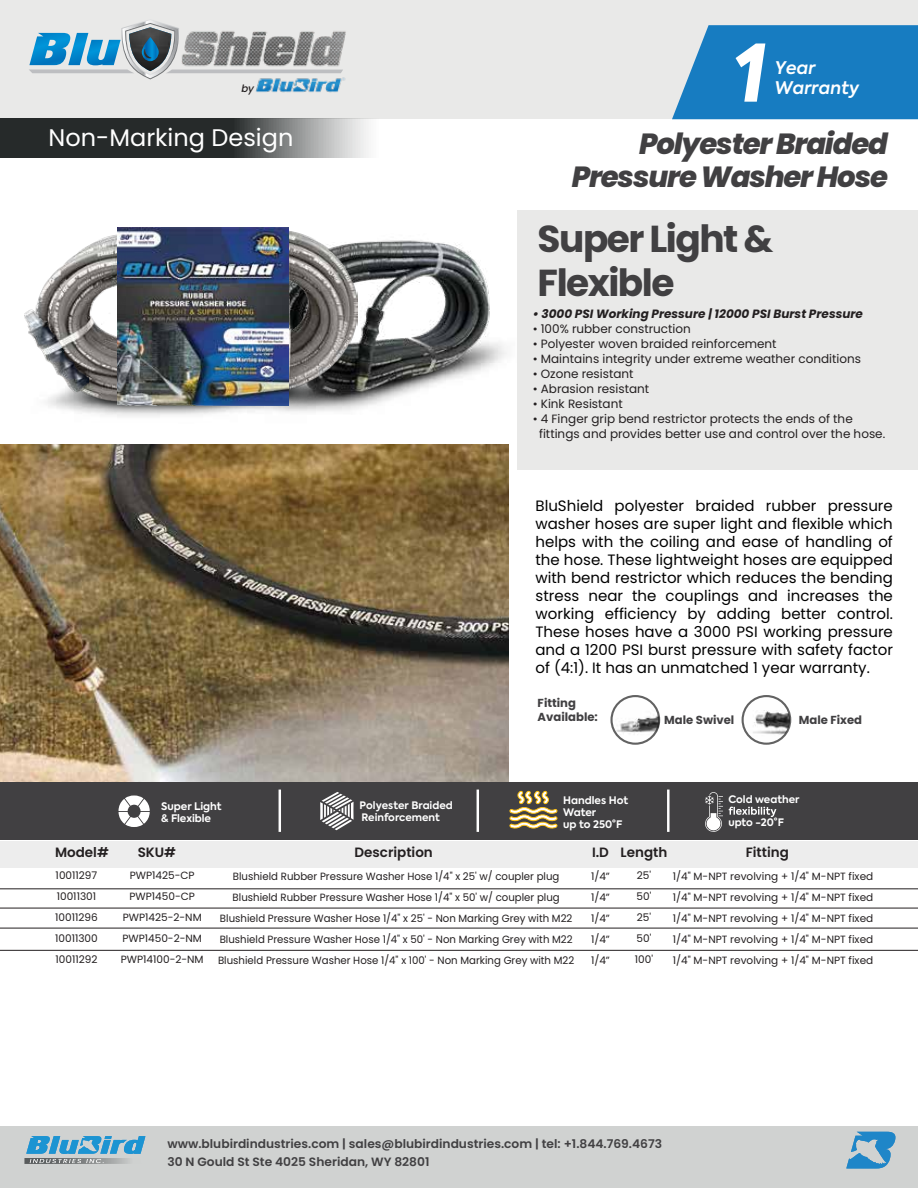
<style>
.page{position:relative;width:918px;height:1188px;background:#fff}
.page>*{position:absolute;margin:0;border:0;box-sizing:border-box;transform-origin:0 0}
.t1{font:italic 800 78.75px "Axiforma";color:#fff}
.t2{font:700 37.5px/43.5px "Poppins";letter-spacing:-.04em;color:#414042}
.t3{font:italic 800 29.1px/33px "Poppins";letter-spacing:-.04em;color:#414042;text-align:right}
.t4{font:24px "Poppins";color:#fff}
.t5{font:italic 600 17.4px "Axiforma";color:#fff}
.t6{font:15px/18px "Poppins";color:#000;text-align:justify}
.t7{font:600 13.5px "Poppins";color:#231f20}
.t8{font:12px/15px "Poppins";color:#231f20}
.t9{font:600 12px/18px "Poppins";color:#414042}
.t10{font:italic 700 12px "Poppins";color:#231f20}
.t11{font:700 11.55px/14px "Poppins";color:#414042}
.t12{font:10.5px/21px "Poppins";color:#231f20;text-align:center}
.t13{font:700 10.35px/11.6px "Axiforma";color:#fff}
.t14{font:italic 500 10.2px "Poppins";color:#231f20}
</style>
<div class="page">
<img style="left:213px;top:210px;width:305px;height:231px">
<img style="left:0;top:445px;width:508px;height:337px">
<div style="left:0;top:0;width:918px;height:119px;background:#e9e9e8"></div>
<div style="left:518px;top:210px;width:400px;height:260px;background:#e9e9e8"></div>
<svg style="left:672px;top:25px;width:246px;height:94px;background:#2784c3"></svg>
<svg style="left:0;top:119px;width:369px;height:39px;background:#4e5151"></svg>
<div style="left:0;top:782px;width:918px;height:58px;background:#414042"></div>
<hr style="left:0;top:889px;width:918px;height:1px;background:#231f20">
<hr style="left:0;top:908px;width:918px;height:1px;background:#231f20">
<hr style="left:0;top:928px;width:918px;height:1px;background:#231f20">
<hr style="left:0;top:950px;width:918px;height:1px;background:#231f20">
<div style="left:0;top:841px;width:918px;height:26px;background:#ededed"></div>
<svg style="left:119px;top:796px;width:31px;height:31px"></svg>
<svg style="left:320px;top:792px;width:34px;height:38px"></svg>
<svg style="left:509px;top:791px;width:49px;height:38px"></svg>
<svg style="left:705px;top:792px;width:18px;height:40px"></svg>
<svg style="left:729px;top:807px;width:47px;height:10px"></svg>
<hr style="left:279px;top:790px;width:2px;height:42px;background:#fff">
<hr style="left:477px;top:790px;width:2px;height:42px;background:#fff">
<hr style="left:667px;top:790px;width:3px;height:42px;background:#fff">
<div style="left:0;top:1126px;width:918px;height:62px;background:#d0d2d1"></div>
<svg style="left:24px;top:1136px;width:122px;height:28px"></svg>
<svg style="left:846px;top:1132px;width:50px;height:37px"></svg>
<svg style="left:29px;top:21px;width:126px;height:58px"></svg>
<img style="left:155px;top:21px;width:191px;height:56px">
<img style="left:251px;top:73px;width:95px;height:20px">
<img style="left:613px;top:696px;width:47px;height:47px">
<img style="left:742px;top:696px;width:48px;height:48px;border-radius:24px">
<div style="left:610px;top:695px;width:50px;height:50px;border:2px solid #262626;border-radius:50%"></div>
<div style="left:742px;top:695px;width:49px;height:50px;border:2px solid #262626;border-radius:50%"></div>
<img style="left:47px;top:329px;width:333px;height:95px">
<img style="left:71px;top:403px;width:246px;height:12px">
<img style="left:30px;top:229px;width:327px;height:174px">
<img style="left:25px;top:310px;width:64px;height:81px">
<img style="left:117px;top:228px;width:171px;height:176px">
<p class="t14" style="left:241px;top:82px;width:14px">by</p>
<h3 class="t4" style="left:49px;top:123px;width:246px">Non-Marking Design</h3>
<h1 class="t1" style="left:732px;top:18px;width:35px">1</h1>
<h3 class="t5" style="left:774px;top:56px;width:42px">Year</h3>
<h3 class="t5" style="left:774px;top:76px;width:86px">Warranty</h3>
<h3 class="t3" style="left:572px;top:128px;width:318px">Polyester Braided<br>Pressure Washer Hose</h3>
<h2 class="t2" style="left:538px;top:218px;width:237px">Super Light &amp;<br>Flexible</h2>
<p class="t10" style="left:533px;top:306px;width:332px">• 3000 PSI Working Pressure | 12000 PSI Burst Pressure</p>
<p class="t8" style="left:533px;top:321px;width:160px">• 100% rubber construction</p>
<p class="t8" style="left:533px;top:336px;width:245px">• Polyester woven braided reinforcement</p>
<p class="t8" style="left:533px;top:351px;width:330px">• Maintains integrity under extreme weather conditions</p>
<p class="t8" style="left:533px;top:366px;width:102px">• Ozone resistant</p>
<p class="t8" style="left:533px;top:381px;width:118px">• Abrasion resistant</p>
<p class="t8" style="left:533px;top:396px;width:92px">• Kink Resistant</p>
<p class="t8" style="left:539px;top:411px;width:348px;text-indent:-6px">• 4 Finger grip bend restrictor protects the ends of the fittings and provides better use and control over the hose.</p>
<p class="t6" style="left:536px;top:497px;width:359px">BluShield polyester braided rubber pressure washer hoses are super light and flexible which helps with the coiling and ease of handling of the hose. These lightweight hoses are equipped with bend restrictor which reduces the bending stress near the couplings and increases the working efficiency by adding better control.<br>These hoses have a 3000 PSI working pressure and a 1200 PSI burst pressure with safety factor of (4:1). It has an unmatched 1 year warranty.</p>
<p class="t11" style="left:538px;top:696px;width:62px">Fitting<br>Available:</p>
<p class="t11" style="left:664px;top:713px;width:72px">Male Swivel</p>
<p class="t11" style="left:799px;top:713px;width:65px">Male Fixed</p>
<p class="t13" style="left:161px;top:800px;width:62px;line-height:12.5px">Super Light &amp; Flexible</p>
<p class="t13" style="left:360px;top:800px;width:95px">Polyester Braided<br>Reinforcement</p>
<p class="t13" style="left:563px;top:795px;width:66px">Handles Hot<br>Water<br>up to 250°F</p>
<p class="t13" style="left:728px;top:794px;width:73px">Cold weather</p>
<p class="t13" style="left:728px;top:817px;width:57px">upto -20°F</p>
<p class="t7" style="left:55px;top:845px;width:55px">Model#</p>
<p class="t7" style="left:138px;top:845px;width:40px">SKU#</p>
<p class="t7" style="left:355px;top:845px;width:80px">Description</p>
<p class="t7" style="left:592px;top:845px;width:77px">I.D Length</p>
<p class="t7" style="left:746px;top:845px;width:45px">Fitting</p>
<p class="t12" style="left:55px;top:865px;width:44px;text-align:left">10011297<br>10011301<br>10011296<br>10011300<br>10011292</p>
<p class="t12" style="left:218px;top:866px;width:358px">Blushield Rubber Pressure Washer Hose 1/4" x 25' w/ coupler plug Blushield Rubber Pressure Washer Hose 1/4" x 50' w/ coupler plug Blushield Pressure Washer Hose 1/4" x 25' - Non Marking Grey with M22<br>Blushield Pressure Washer Hose 1/4" x 50' - Non Marking Grey with M22<br>Blushield Pressure Washer Hose 1/4" x 100' - Non Marking Grey with M22</p>
<p class="t12" style="left:591px;top:866px;width:20px;text-align:justify">1/4” 1/4” 1/4” 1/4” 1/4”</p>
<p class="t12" style="left:635px;top:865px;width:20px;text-align:left">25'<br>50'<br>25'<br>50'<br>100'</p>
<p class="t12" style="left:121px;top:865px;width:84px">PWP1425-CP<br>PWP1450-CP<br>PWP1425-2-NM<br>PWP1450-2-NM<br>PWP14100-2-NM</p>
<p class="t12" style="left:673px;top:866px;width:202px;text-align:justify">1/4" M-NPT revolving + 1/4" M-NPT fixed 1/4" M-NPT revolving + 1/4" M-NPT fixed 1/4" M-NPT revolving + 1/4" M-NPT fixed 1/4" M-NPT revolving + 1/4" M-NPT fixed 1/4" M-NPT revolving + 1/4" M-NPT fixed</p>
<p class="t9" style="left:167px;top:1135px;width:496px">www.blubirdindustries.com | sales@blubirdindustries.com | tel: +1.844.769.4673<br>30 N Gould St Ste 4025 Sheridan, WY 82801</p>
</div>
